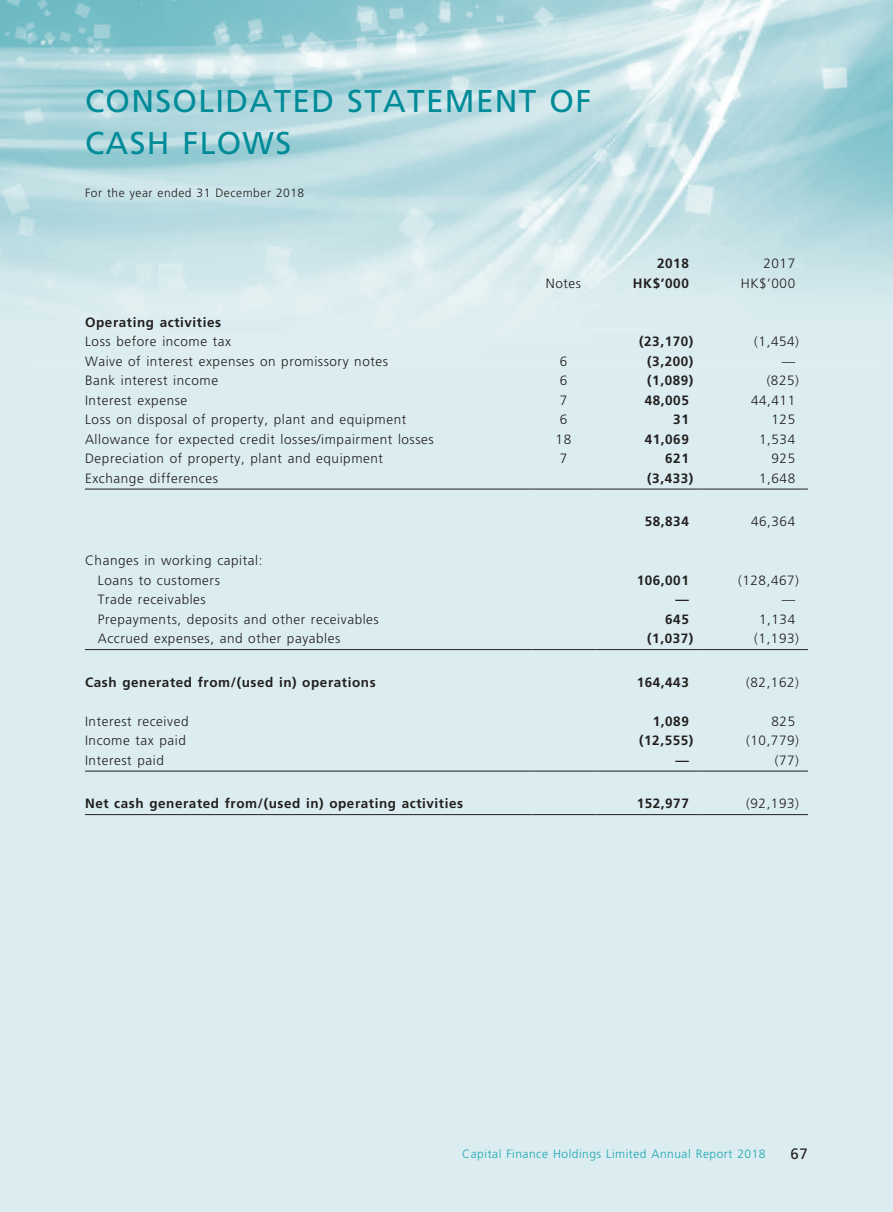
<style>
.page{position:relative;width:893px;height:1212px;background:#fff}
.page>*{position:absolute;margin:0;border:0;box-sizing:border-box;transform-origin:0 0}
.t1{font:31.5px/42px "Frutiger";letter-spacing:.04em;color:#008b98}
.t2{font:15px "Frutiger";color:#231f20}
.t3{font:300 13.5px/19.5px "Frutiger";letter-spacing:.04em;color:#231f20}
.t4{font:700 13.5px "Frutiger";letter-spacing:.04em;color:#231f20}
.t5{font:300 12px "Frutiger";letter-spacing:.04em;color:#1ca5b1}
.t6{font:300 12px "Frutiger";letter-spacing:.04em;color:#231f20}
</style>
<div class="page">
<img style="left:0;top:0;width:893px;height:1212px">
<hr style="left:85px;top:489px;width:446px;height:1px;background:#231f20">
<hr style="left:531px;top:489px;width:64px;height:1px;background:#231f20">
<hr style="left:595px;top:489px;width:107px;height:1px;background:#231f20">
<hr style="left:702px;top:489px;width:106px;height:1px;background:#231f20">
<hr style="left:85px;top:649px;width:446px;height:1px;background:#231f20">
<hr style="left:531px;top:649px;width:64px;height:1px;background:#231f20">
<hr style="left:595px;top:649px;width:107px;height:1px;background:#231f20">
<hr style="left:702px;top:649px;width:106px;height:1px;background:#231f20">
<hr style="left:85px;top:771px;width:446px;height:1px;background:#231f20">
<hr style="left:531px;top:771px;width:64px;height:1px;background:#231f20">
<hr style="left:595px;top:771px;width:107px;height:1px;background:#231f20">
<hr style="left:702px;top:771px;width:106px;height:1px;background:#231f20">
<hr style="left:85px;top:814px;width:446px;height:1px;background:#231f20">
<hr style="left:531px;top:814px;width:64px;height:1px;background:#231f20">
<hr style="left:595px;top:814px;width:107px;height:1px;background:#231f20">
<hr style="left:702px;top:814px;width:106px;height:1px;background:#231f20">
<h1 class="t1" style="left:85px;top:80px;width:503px;text-indent:189px">TED STATEM ENT OF<br>CASH FLOWS</h1>
<p class="t6" style="left:85px;top:186px;width:221px">For the year ended 31 December 2018</p>
<h1 class="t1" style="left:85px;top:80px;width:133px">CONSOLIDA</h1>
<p class="t4" style="left:657px;top:256px;width:33px">2018</p>
<p class="t3" style="left:763px;top:254px;width:33px">2017</p>
<p class="t3" style="left:546px;top:274px;width:37px">Notes</p>
<p class="t4" style="left:633px;top:275px;width:57px">HK$’000</p>
<p class="t3" style="left:741px;top:274px;width:56px">HK$’000</p>
<p class="t4" style="left:85px;top:314px;width:138px">Operating activities</p>
<p class="t3" style="left:85px;top:332px;width:148px">Loss before income tax</p>
<p class="t4" style="left:639px;top:334px;width:56px">(23,170)</p>
<p class="t3" style="left:754px;top:332px;width:46px">(1,454)</p>
<p class="t3" style="left:85px;top:352px;width:304px">Waive of interest expenses on promissory notes</p>
<p class="t3" style="left:560px;top:352px;width:9px">6</p>
<p class="t4" style="left:647px;top:353px;width:48px">(3,200)</p>
<p class="t3" style="left:782px;top:352px;width:15px">—</p>
<p class="t3" style="left:85px;top:371px;width:135px">Bank interest income</p>
<p class="t3" style="left:560px;top:371px;width:9px">6</p>
<p class="t4" style="left:647px;top:373px;width:48px">(1,089)</p>
<p class="t3" style="left:767px;top:371px;width:34px">(825)</p>
<p class="t3" style="left:85px;top:391px;width:104px">Interest expense</p>
<p class="t3" style="left:560px;top:391px;width:9px">7</p>
<p class="t4" style="left:645px;top:392px;width:46px">48,005</p>
<p class="t3" style="left:751px;top:391px;width:46px">44,411</p>
<p class="t3" style="left:85px;top:410px;width:323px">Loss on disposal of property, plant and equipment</p>
<p class="t3" style="left:560px;top:410px;width:9px">6</p>
<p class="t4" style="left:673px;top:412px;width:17px">31</p>
<p class="t3" style="left:771px;top:410px;width:25px">125</p>
<p class="t3" style="left:85px;top:430px;width:350px">Allowance for expected credit losses/impairment losses</p>
<p class="t3" style="left:556px;top:430px;width:17px">18</p>
<p class="t4" style="left:645px;top:431px;width:46px">41,069</p>
<p class="t3" style="left:759px;top:430px;width:38px">1,534</p>
<p class="t3" style="left:85px;top:449px;width:299px">Depreciation of property, plant and equipment</p>
<p class="t3" style="left:560px;top:449px;width:9px">7</p>
<p class="t4" style="left:665px;top:451px;width:25px">621</p>
<p class="t3" style="left:771px;top:449px;width:25px">925</p>
<p class="t3" style="left:85px;top:469px;width:135px">Exchange differences</p>
<p class="t4" style="left:647px;top:470px;width:48px">(3,433)</p>
<p class="t3" style="left:759px;top:469px;width:38px">1,648</p>
<p class="t4" style="left:645px;top:514px;width:46px">58,834</p>
<p class="t3" style="left:751px;top:512px;width:46px">46,364</p>
<p class="t3" style="left:98px;top:551px;width:166px;text-indent:-13px">Changes in working capital:<br>Loans to customers</p>
<p class="t4" style="left:637px;top:572px;width:54px">106,001</p>
<p class="t3" style="left:738px;top:571px;width:62px">(128,467)</p>
<p class="t3" style="left:98px;top:590px;width:110px">Trade receivables</p>
<p class="t4" style="left:675px;top:592px;width:15px">—</p>
<p class="t3" style="left:782px;top:590px;width:15px">—</p>
<p class="t3" style="left:98px;top:610px;width:283px">Prepayments, deposits and other receivables</p>
<p class="t4" style="left:665px;top:611px;width:25px">645</p>
<p class="t3" style="left:759px;top:610px;width:38px">1,134</p>
<p class="t3" style="left:98px;top:629px;width:244px">Accrued expenses, and other payables</p>
<p class="t4" style="left:647px;top:631px;width:48px">(1,037)</p>
<p class="t3" style="left:754px;top:629px;width:46px">(1,193)</p>
<p class="t4" style="left:85px;top:674px;width:292px">Cash generated from/(used in) operations</p>
<p class="t4" style="left:637px;top:674px;width:54px">164,443</p>
<p class="t3" style="left:746px;top:673px;width:54px">(82,162)</p>
<p class="t3" style="left:85px;top:712px;width:105px">Interest received</p>
<p class="t4" style="left:653px;top:713px;width:38px">1,089</p>
<p class="t3" style="left:771px;top:712px;width:25px">825</p>
<p class="t3" style="left:85px;top:731px;width:102px">Income tax paid</p>
<p class="t4" style="left:639px;top:733px;width:56px">(12,555)</p>
<p class="t3" style="left:746px;top:731px;width:54px">(10,779)</p>
<p class="t3" style="left:85px;top:751px;width:80px">Interest paid</p>
<p class="t4" style="left:675px;top:752px;width:15px">—</p>
<p class="t3" style="left:775px;top:751px;width:26px">(77)</p>
<p class="t4" style="left:85px;top:796px;width:380px">Net cash generated from/(used in) operating activities</p>
<p class="t4" style="left:637px;top:796px;width:54px">152,977</p>
<p class="t3" style="left:746px;top:794px;width:54px">(92,193)</p>
<p class="t5" style="left:462px;top:1147px;width:305px">Capital Finance Holdings Limited Annual Report 2018</p>
<p class="t2" style="left:791px;top:1145px;width:19px">67</p>
</div>
